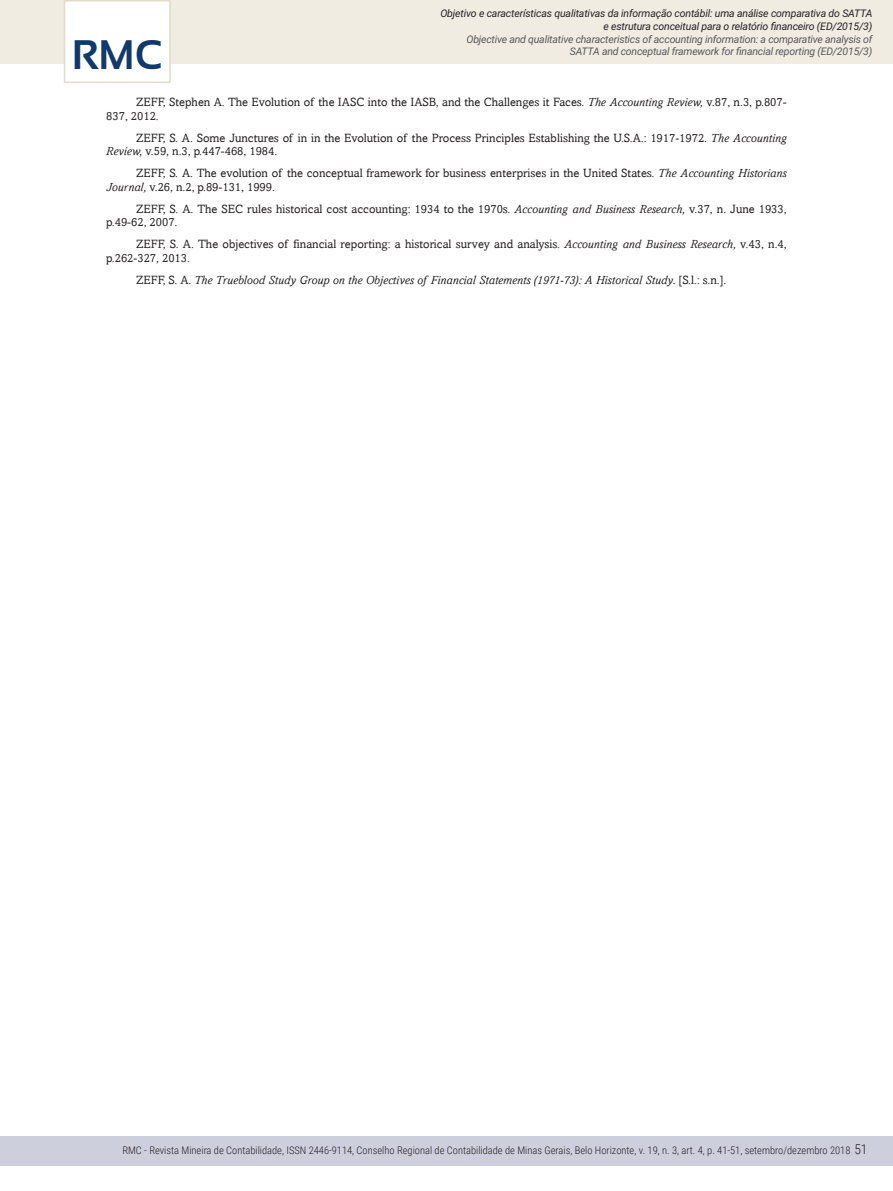
<style>
.page{position:relative;width:893px;height:1191px;background:#fff}
.page>*{position:absolute;margin:0;border:0;box-sizing:border-box;transform-origin:0 0}
.t1{font:700 41.25px "Sansation";color:#103a6b}
.t2{font:300 13.5px "Roboto Condensed";color:#231f20}
.referencias{font:12px/13.5px "Amasis";color:#231f20}
.referencias-2{font:italic 12px "Amasis";color:#231f20}
.t3{font:300 10.5px "Roboto Condensed";color:#231f20}
.t4{font:italic 10.5px/12.6px "Roboto";letter-spacing:-.02em;color:#57585a;text-align:right}
.t5{font:italic 10.5px/12.6px "Roboto";letter-spacing:-.015em;color:#231f20;text-align:right}
.s1{font-style:italic}
.s2{font-style:normal}
</style>
<div class="page">
<div style="left:0;top:1135px;width:893px;height:30px;background:#cecfdd"></div>
<div style="left:0;top:0;width:893px;height:64px;background:#f1ece2"></div>
<div style="left:64px;top:0;width:107px;height:83px;background:#fff;border:2px solid #e3dbc9"></div>
<p class="t5" style="left:440px;top:7px;width:434px">Objetivo e características qualitativas da informação contábil: uma análise comparativa do SATTA e estrutura conceitual para o relatório financeiro (ED/2015/3)</p>
<p class="t4" style="left:467px;top:32px;width:407px">Objective and qualitative characteristics of accounting information: a comparative analysis of<br>SATTA and conceptual framework for financial reporting (ED/2015/3)</p>
<h1 class="t1" style="left:72px;top:32px;width:92px">RMC</h1>
<p class="referencias" style="left:106px;top:95px;width:682px;text-indent:30px">ZEFF, Stephen A. The Evolution of the IASC into the IASB, and the Challenges it Faces. <span class="s1">The Accounting Review,</span> v.87, n.3, p.807-<br>837, 2012.</p>
<p class="referencias" style="left:106px;top:131px;width:682px;text-indent:30px">ZEFF, S. A. Some Junctures of in in the Evolution of the Process Principles Establishing the U.S.A.: 1917-1972. <span class="s1">The Accounting<br>Review,</span> v.59, n.3, p.447-468, 1984.</p>
<p class="referencias" style="left:106px;top:166px;width:682px;text-indent:30px">ZEFF, S. A. The evolution of the conceptual framework for business enterprises in the United States. <span class="s1">The Accounting Historians<br>Journal,</span> v.26, n.2, p.89-131, 1999.</p>
<p class="referencias" style="left:106px;top:202px;width:682px;text-indent:30px">ZEFF, S. A. The SEC rules historical cost accounting: 1934 to the 1970s. <span class="s1">Accounting and Business Research,</span> v.37, n. June 1933, p.49-62, 2007.</p>
<p class="referencias" style="left:106px;top:237px;width:682px;text-indent:30px">ZEFF, S. A. The objectives of financial reporting: a historical survey and analysis. <span class="s1">Accounting and Business Research,</span> v.43, n.4, p.262-327, 2013.</p>
<p class="referencias-2" style="left:136px;top:273px;width:592px"><span class="s2">ZEFF, S. A.</span> The Trueblood Study Group on the Objectives of Financial Statements (1971-73): A Historical Study<span class="s2">. [S.l.: s.n.].</span></p>
<p class="t2" style="left:854px;top:1140px;width:15px">51</p>
<p class="t3" style="left:122px;top:1143px;width:730px">RMC - Revista Mineira de Contabilidade, ISSN 2446-9114, Conselho Regional de Contabilidade de Minas Gerais, Belo Horizonte, v. 19, n. 3, art. 4, p. 41-51, setembro/dezembro 2018</p>
</div>
